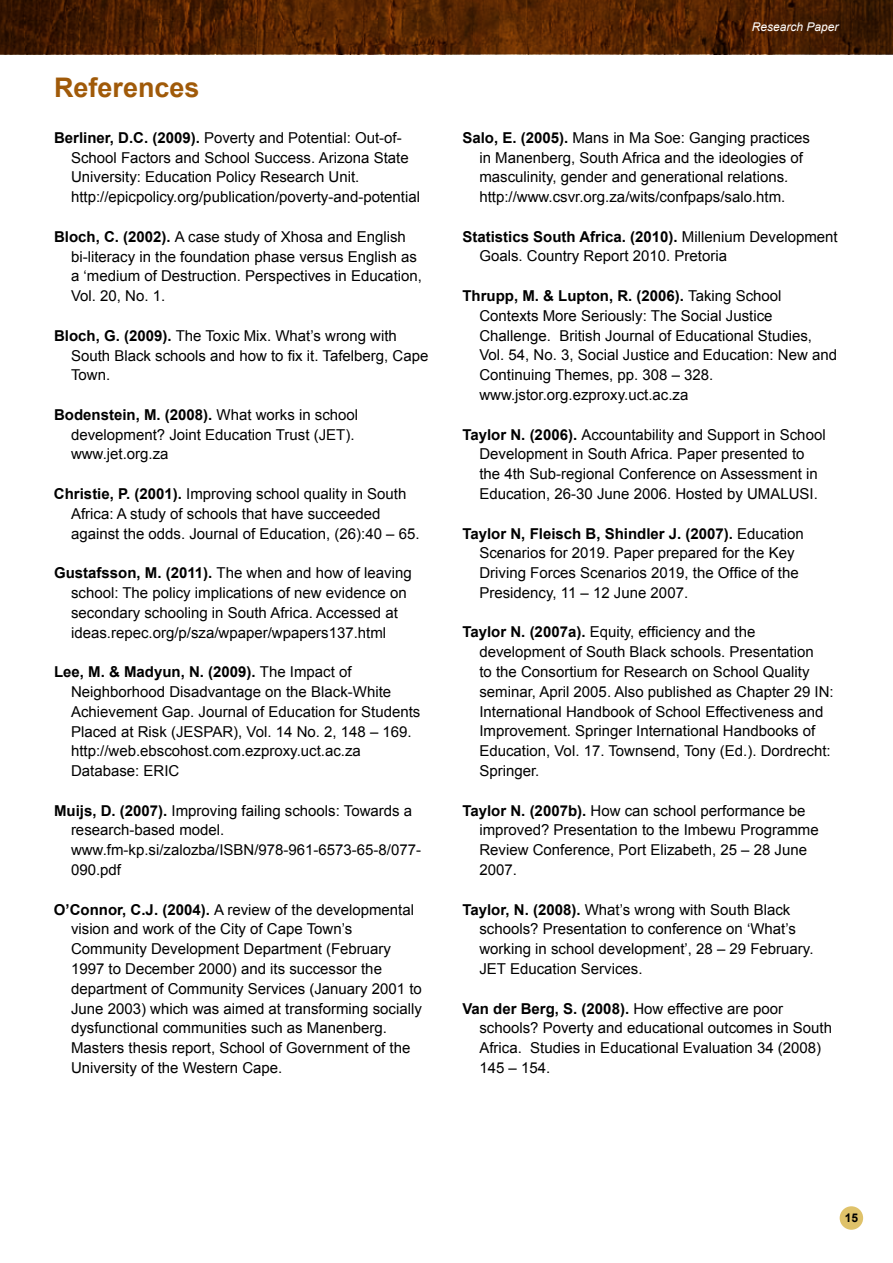
<style>
.page{position:relative;width:893px;height:1263px;background:#fff}
.page>*{position:absolute;margin:0;border:0;box-sizing:border-box;transform-origin:0 0}
.t1{font:700 27px "Arial";color:#a05a09}
.t2{font:15px/19.8px "Arial";color:#000}
.t3{font:italic 12px "Arial";color:#fff}
.t4{font:700 12px "Arial";color:#000}
.s1{font-weight:700}
.s2{font-style:italic}
</style>
<div class="page">
<svg style="left:0;top:0;width:893px;height:54px;background:#4f2102"></svg>
<div style="left:840px;top:1206px;width:23px;height:24px;background:#dfc26a;border-radius:50%"></div>
<h1 class="t1" style="left:54px;top:70px;width:147px">References</h1>
<p class="t2" style="left:71px;top:128px;width:351px;text-indent:-17px"><span class="s1">Berliner, D.C. (2009).</span> Poverty and Potential: Out-of-School Factors and School Success. Arizona State University: Education Policy Research Unit. http://epicpolicy.org/publication/poverty-and-potential</p>
<p class="t2" style="left:71px;top:227px;width:352px;text-indent:-17px"><span class="s1">Bloch, C. (2002).</span> A case study of Xhosa and English bi-literacy in the foundation phase versus English as a ‘medium of Destruction. Perspectives in Education, Vol. 20, No. 1.</p>
<p class="t2" style="left:71px;top:326px;width:359px;text-indent:-17px"><span class="s1">Bloch, G. (2009).</span> The Toxic Mix. What’s wrong with<br>South Black schools and how to fix it. Tafelberg, Cape<br>Town.</p>
<p class="t2" style="left:71px;top:405px;width:289px;text-indent:-17px"><span class="s1">Bodenstein, M. (2008).</span> What works in school development? Joint Education Trust (JET). www.jet.org.za</p>
<p class="t2" style="left:71px;top:484px;width:350px;text-indent:-17px"><span class="s1">Christie, P. (2001).</span> Improving school quality in South<br>Africa: A study of schools that have succeeded against the odds. Journal of Education, (26):40 – 65.</p>
<p class="t2" style="left:71px;top:563px;width:342px;text-indent:-17px"><span class="s1">Gustafsson, M. (2011).</span> The when and how of leaving school: The policy implications of new evidence on secondary schooling in South Africa. Accessed at ideas.repec.org/p/sza/wpaper/wpapers137.html</p>
<p class="t2" style="left:71px;top:662px;width:351px;text-indent:-17px"><span class="s1">Lee, M. &amp; Madyun, N. (2009).</span> The Impact of Neighborhood Disadvantage on the Black-White Achievement Gap. Journal of Education for Students Placed at Risk (JESPAR), Vol. 14 No. 2, 148 – 169. http://web.ebscohost.com.ezproxy.uct.ac.za Database: ERIC</p>
<p class="t2" style="left:71px;top:801px;width:352px;text-indent:-17px"><span class="s1">Muijs, D. (2007).</span> Improving failing schools: Towards a research-based model. www.fm-kp.si/zalozba/ISBN/978-961-6573-65-8/077- 090.pdf</p>
<p class="t2" style="left:71px;top:900px;width:352px;text-indent:-17px"><span class="s1">O’Connor, C.J. (2004).</span> A review of the developmental vision and work of the City of Cape Town’s Community Development Department (February 1997 to December 2000) and its successor the department of Community Services (January 2001 to June 2003) which was aimed at transforming socially dysfunctional communities such as Manenberg.<br>Masters thesis report, School of Government of the University of the Western Cape.</p>
<p class="t3" style="left:752px;top:19px;width:88px">Research Paper</p>
<p class="t2" style="left:479px;top:128px;width:332px;text-indent:-17px"><span class="s1">Salo, E. (2005).</span> Mans in Ma Soe: Ganging practices in Manenberg, South Africa and the ideologies of masculinity, gender and generational relations<span class="s2">. </span>http://www.csvr.org.za/wits/confpaps/salo.htm.</p>
<p class="t2" style="left:479px;top:227px;width:360px;text-indent:-17px"><span class="s1">Statistics South Africa. (2010).</span> Millenium Development<br>Goals. Country Report 2010. Pretoria</p>
<p class="t2" style="left:479px;top:286px;width:359px;text-indent:-17px"><span class="s1">Thrupp, M. &amp; Lupton, R. (2006).</span> Taking School Contexts More Seriously: The Social Justice Challenge. British Journal of Educational Studies, Vol. 54, No. 3, Social Justice and Education: New and Continuing Themes, pp. 308 – 328. www.jstor.org.ezproxy.uct.ac.za</p>
<p class="t2" style="left:479px;top:425px;width:348px;text-indent:-17px"><span class="s1">Taylor N. (2006).</span> Accountability and Support in School Development in South Africa. Paper presented to the 4th Sub-regional Conference on Assessment in Education, 26-30 June 2006. Hosted by UMALUSI.</p>
<p class="t2" style="left:479px;top:523px;width:326px;text-indent:-17px"><span class="s1">Taylor N, Fleisch B, Shindler J. (2007).</span> Education Scenarios for 2019. Paper prepared for the Key Driving Forces Scenarios 2019, the Office of the Presidency, 11 – 12 June 2007.</p>
<p class="t2" style="left:479px;top:622px;width:356px;text-indent:-17px"><span class="s1">Taylor N. (2007a).</span> Equity, efficiency and the development of South Black schools. Presentation<br>to the Consortium for Research on School Quality seminar, April 2005. Also published as Chapter 29 IN:<br>International Handbook of School Effectiveness and Improvement. Springer International Handbooks of Education, Vol. 17. Townsend, Tony (Ed.). Dordrecht:<br>Springer.</p>
<p class="t2" style="left:479px;top:800px;width:341px;text-indent:-17px"><span class="s1">Taylor N. (2007b).</span> How can school performance be improved? Presentation to the Imbewu Programme Review Conference, Port Elizabeth, 25 – 28 June 2007.</p>
<p class="t2" style="left:479px;top:899px;width:336px;text-indent:-17px"><span class="s1">Taylor, N. (2008).</span> What’s wrong with South Black schools? Presentation to conference on ‘What’s working in school development’, 28 – 29 February.<br>JET Education Services.</p>
<p class="t2" style="left:479px;top:998px;width:354px;text-indent:-17px"><span class="s1">Van der Berg, S. (2008).</span> How effective are poor schools? Poverty and educational outcomes in South Africa. Studies in Educational Evaluation 34 (2008)<br>145 – 154.</p>
<p class="t4" style="left:845px;top:1210px;width:15px">15</p>
</div>
